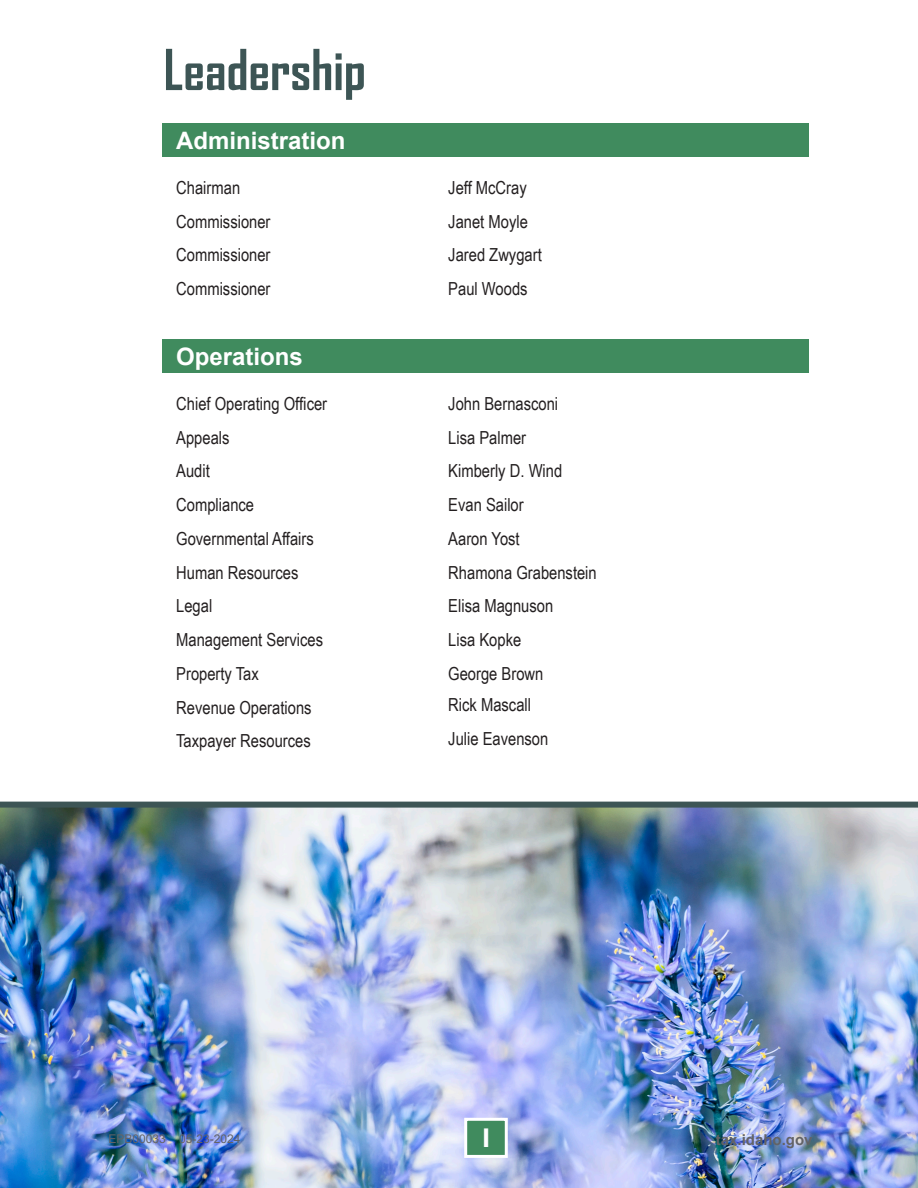
<style>
.page{position:relative;width:918px;height:1188px;background:#fff}
.page>*{position:absolute;margin:0;border:0;box-sizing:border-box;transform-origin:0 0}
.t1{font:700 54px "Agency FB";color:#3d5555}
.t2{font:700 27px "Gill Sans";color:#fff}
.t3{font:700 24px "Arial";color:#fff}
.t4{font:18px "Arial Narrow";color:#231f20}
.t5{font:700 15px "Arial";color:#636366}
.t6{font:12px "Arial";color:#636366}
</style>
<div class="page">
<img style="left:0;top:808px;width:918px;height:380px">
<div style="left:163px;top:123px;width:646px;height:34px;background:#408b5e"></div>
<div style="left:163px;top:339px;width:646px;height:34px;background:#408b5e"></div>
<div style="left:0;top:802px;width:918px;height:6px;background:#3d5555"></div>
<div style="left:464px;top:1118px;width:44px;height:40px;background:#408b5e;border:3px solid #fff"></div>
<h1 class="t1" style="left:164px;top:36px;width:204px">Leadership</h1>
<h3 class="t3" style="left:176px;top:123px;width:171px">Administration</h3>
<p class="t4" style="left:176px;top:174px;width:65px">Chairman</p>
<p class="t4" style="left:448px;top:174px;width:80px">Jeff McCray</p>
<p class="t4" style="left:176px;top:208px;width:96px">Commissioner</p>
<p class="t4" style="left:448px;top:208px;width:81px">Janet Moyle</p>
<p class="t4" style="left:176px;top:242px;width:96px">Commissioner</p>
<p class="t4" style="left:448px;top:242px;width:95px">Jared Zwygart</p>
<p class="t4" style="left:176px;top:275px;width:96px">Commissioner</p>
<p class="t4" style="left:448px;top:275px;width:81px">Paul Woods</p>
<h3 class="t3" style="left:176px;top:339px;width:128px">Operations</h3>
<p class="t4" style="left:176px;top:390px;width:152px">Chief Operating Officer</p>
<p class="t4" style="left:448px;top:390px;width:111px">John Bernasconi</p>
<p class="t4" style="left:176px;top:424px;width:55px">Appeals</p>
<p class="t4" style="left:448px;top:424px;width:79px">Lisa Palmer</p>
<p class="t4" style="left:176px;top:458px;width:35px">Audit</p>
<p class="t4" style="left:448px;top:458px;width:115px">Kimberly D. Wind</p>
<p class="t4" style="left:176px;top:491px;width:79px">Compliance</p>
<p class="t4" style="left:448px;top:491px;width:77px">Evan Sailor</p>
<p class="t4" style="left:176px;top:525px;width:139px">Governmental Affairs</p>
<p class="t4" style="left:448px;top:525px;width:73px">Aaron Yost</p>
<p class="t4" style="left:176px;top:559px;width:124px">Human Resources</p>
<p class="t4" style="left:448px;top:559px;width:150px">Rhamona Grabenstein</p>
<p class="t4" style="left:176px;top:593px;width:38px">Legal</p>
<p class="t4" style="left:448px;top:593px;width:107px">Elisa Magnuson</p>
<p class="t4" style="left:176px;top:626px;width:148px">Management Services</p>
<p class="t4" style="left:448px;top:626px;width:75px">Lisa Kopke</p>
<p class="t4" style="left:176px;top:660px;width:84px">Property Tax</p>
<p class="t4" style="left:448px;top:660px;width:97px">George Brown</p>
<p class="t4" style="left:176px;top:694px;width:137px">Revenue Operations</p>
<p class="t4" style="left:448px;top:691px;width:84px">Rick Mascall</p>
<p class="t4" style="left:176px;top:728px;width:136px">Taxpayer Resources</p>
<p class="t4" style="left:448px;top:725px;width:102px">Julie Eavenson</p>
<h2 class="t2" style="left:479px;top:1122px;width:16px">1</h2>
<p class="t6" style="left:108px;top:1130px;width:134px">EPB00033 05-23-2024</p>
<p class="t5" style="left:716px;top:1129px;width:98px">tax.idaho.gov</p>
</div>
